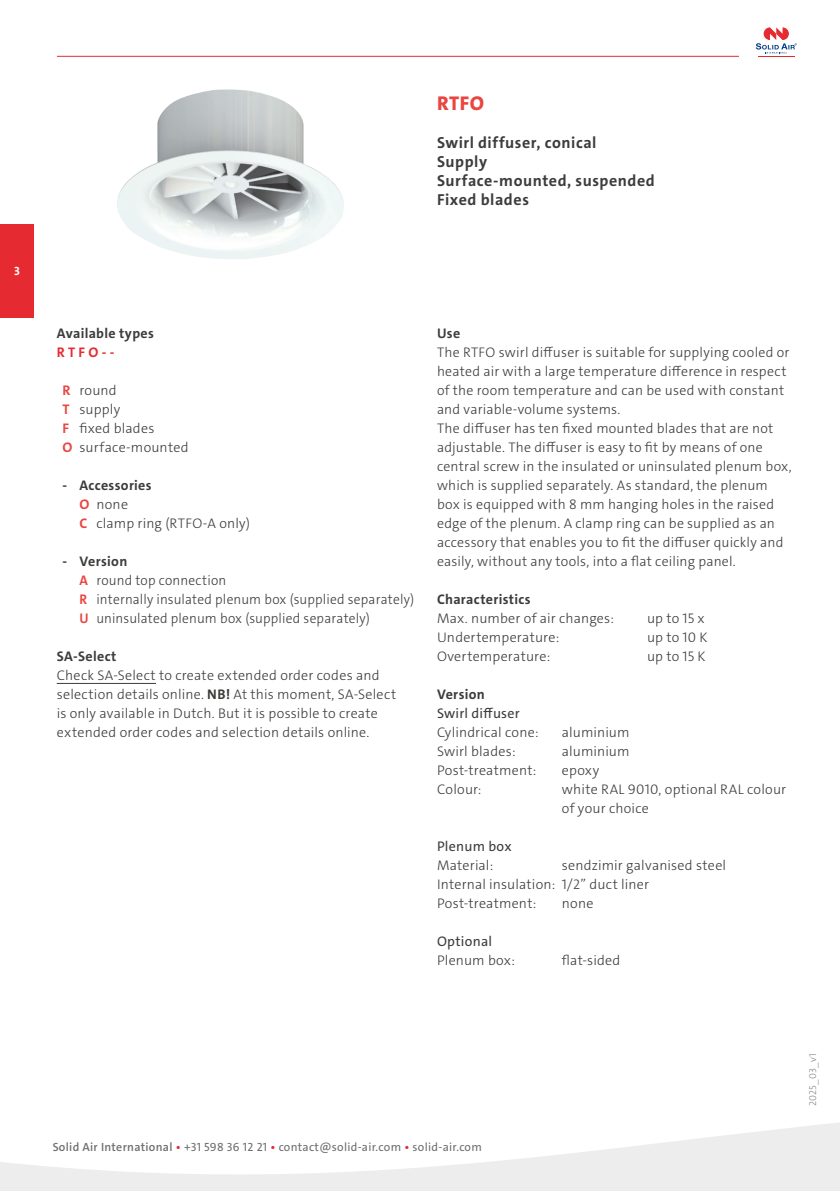
<style>
.page{position:relative;width:840px;height:1191px;background:#fff}
.page>*{position:absolute;margin:0;border:0;box-sizing:border-box;transform-origin:0 0}
.t1{font:800 20px "The Sans C4 s";color:#e94641}
.t2{font:700 16px/19px "The Sans C4 s";letter-spacing:.035em;color:#3c3c3b}
.t3{font:300 14px/19px "The Sans C4 s";letter-spacing:.015em;color:#3c3c3b}
.t4{font:300 14px/19px "The Sans C4 s";letter-spacing:.015em;color:#3c3c3b;scale:.96 1}
.t5{font:700 14px "The Sans C4 s";letter-spacing:.025em;color:#3c3c3b}
.t6{font:14px "The Sans C4 s";letter-spacing:.02em;color:#3c3c3b}
.t7{font:700 14px "The Sans C4 s";color:#e62a32}
.t8{font:12px "The Sans C4 s";letter-spacing:.025em;color:#706f6f}
.t9{font:700 12px "The Sans C4 s";color:#fff}
.t10{font:300 10px "The Sans C4 s";letter-spacing:.005em;color:#878787}
.s1{font-weight:700;color:#e94641}
.s2{font-weight:700}
.s3{font-weight:600}
.s4{font-weight:600;color:#e62a32}
</style>
<div class="page">
<div style="left:0;top:224px;width:34px;height:93px;background:#e62a32"></div>
<hr style="left:57px;top:56px;width:681px;height:1px;background:#e62a32">
<hr style="left:757px;top:56px;width:37px;height:1px;background:#e62a32">
<svg style="left:755px;top:27px;width:41px;height:27px"></svg>
<svg style="left:0;top:1123px;width:839px;height:68px"></svg>
<hr style="left:57px;top:683px;width:99px;height:1px;background:#3c3c3b">
<img style="left:117px;top:90px;width:227px;height:169px">
<p class="t9" style="left:14px;top:263px;width:7px">3</p>
<h1 class="t1" style="left:437px;top:90px;width:49px">RTFO</h1>
<p class="t2" style="left:437px;top:133px;width:219px">Swirl diffuser, conical<br>Supply<br>Surface-mounted, suspended<br>Fixed blades</p>
<p class="t5" style="left:57px;top:324px;width:99px">Available types</p>
<p class="t7" style="left:57px;top:343px;width:59px">R T F O - -</p>
<p class="t3" style="left:62px;top:381px;width:128px"><span class="s1">R</span> round<br><span class="s1">T</span> supply<br><span class="s1">F</span> fixed blades<br><span class="s1">O</span> surface-mounted</p>
<p class="t3" style="left:79px;top:476px;width:172px;text-indent:-17px"><span class="s2">- Accessories<br></span><span class="s1">O</span> none<br><span class="s1">C</span> clamp ring (RTFO-A only)</p>
<p class="t4" style="left:79px;top:552px;width:350px;text-indent:-17px"><span class="s2">- Version<br></span><span class="s1">A</span> round top connection<br><span class="s1">R</span> internally insulated plenum box (supplied separately)<br><span class="s1">U</span> uninsulated plenum box (supplied separately)</p>
<p class="t5" style="left:57px;top:647px;width:61px">SA-Select</p>
<p class="t3" style="left:57px;top:666px;width:341px">Check SA-Select to create extended order codes and selection details online. <span class="s2">NB!</span> At this moment, SA-Select is only available in Dutch. But it is possible to create extended order codes and selection details online.</p>
<p class="t5" style="left:437px;top:324px;width:25px">Use</p>
<p class="t3" style="left:437px;top:343px;width:356px">The RTFO swirl diffuser is suitable for supplying cooled or heated air with a large temperature difference in respect of the room temperature and can be used with constant and variable-volume systems.<br>The diffuser has ten fixed mounted blades that are not adjustable. The diffuser is easy to fit by means of one central screw in the insulated or uninsulated plenum box, which is supplied separately. As standard, the plenum box is equipped with 8 mm hanging holes in the raised edge of the plenum. A clamp ring can be supplied as an accessory that enables you to fit the diffuser quickly and easily, without any tools, into a flat ceiling panel.</p>
<p class="t5" style="left:437px;top:590px;width:95px">Characteristics</p>
<p class="t3" style="left:437px;top:609px;width:178px">Max. number of air changes:</p>
<p class="t3" style="left:646px;top:609px;width:59px">up to 15 x</p>
<p class="t3" style="left:437px;top:628px;width:124px">Undertemperature:</p>
<p class="t3" style="left:646px;top:628px;width:62px">up to 10 K</p>
<p class="t3" style="left:437px;top:647px;width:115px">Overtemperature:</p>
<p class="t3" style="left:646px;top:647px;width:60px">up to 15 K</p>
<p class="t5" style="left:437px;top:685px;width:49px">Version</p>
<p class="t6" style="left:437px;top:704px;width:84px">Swirl diffuser</p>
<p class="t3" style="left:437px;top:723px;width:103px">Cylindrical cone:</p>
<p class="t3" style="left:561px;top:723px;width:69px">aluminium</p>
<p class="t3" style="left:437px;top:742px;width:80px">Swirl blades:</p>
<p class="t3" style="left:561px;top:742px;width:69px">aluminium</p>
<p class="t3" style="left:437px;top:761px;width:101px">Post-treatment:</p>
<p class="t3" style="left:561px;top:761px;width:39px">epoxy</p>
<p class="t3" style="left:437px;top:780px;width:46px">Colour:</p>
<p class="t3" style="left:561px;top:780px;width:226px">white RAL 9010, optional RAL colour of your choice</p>
<p class="t6" style="left:437px;top:837px;width:76px">Plenum box</p>
<p class="t3" style="left:437px;top:856px;width:58px">Material:</p>
<p class="t3" style="left:437px;top:856px;width:290px;text-indent:125px">sendzimir galvanised steel<br>Internal insulation: 1/2” duct liner<br>Post-treatment:</p>
<p class="t3" style="left:561px;top:894px;width:33px">none</p>
<p class="t6" style="left:437px;top:932px;width:57px">Optional</p>
<p class="t3" style="left:437px;top:951px;width:80px">Plenum box:</p>
<p class="t3" style="left:561px;top:951px;width:60px">flat-sided</p>
<p class="t8" style="left:53px;top:1139px;width:430px"><span class="s3">Solid Air International</span> <span class="s4">•</span> +31 598 36 12 21 <span class="s4">•</span> contact@solid-air.com <span class="s4">•</span> solid-air.com</p>
<p class="t10" style="left:805px;top:1106px;width:54px;rotate:-90deg">2025_03_v1</p>
</div>
